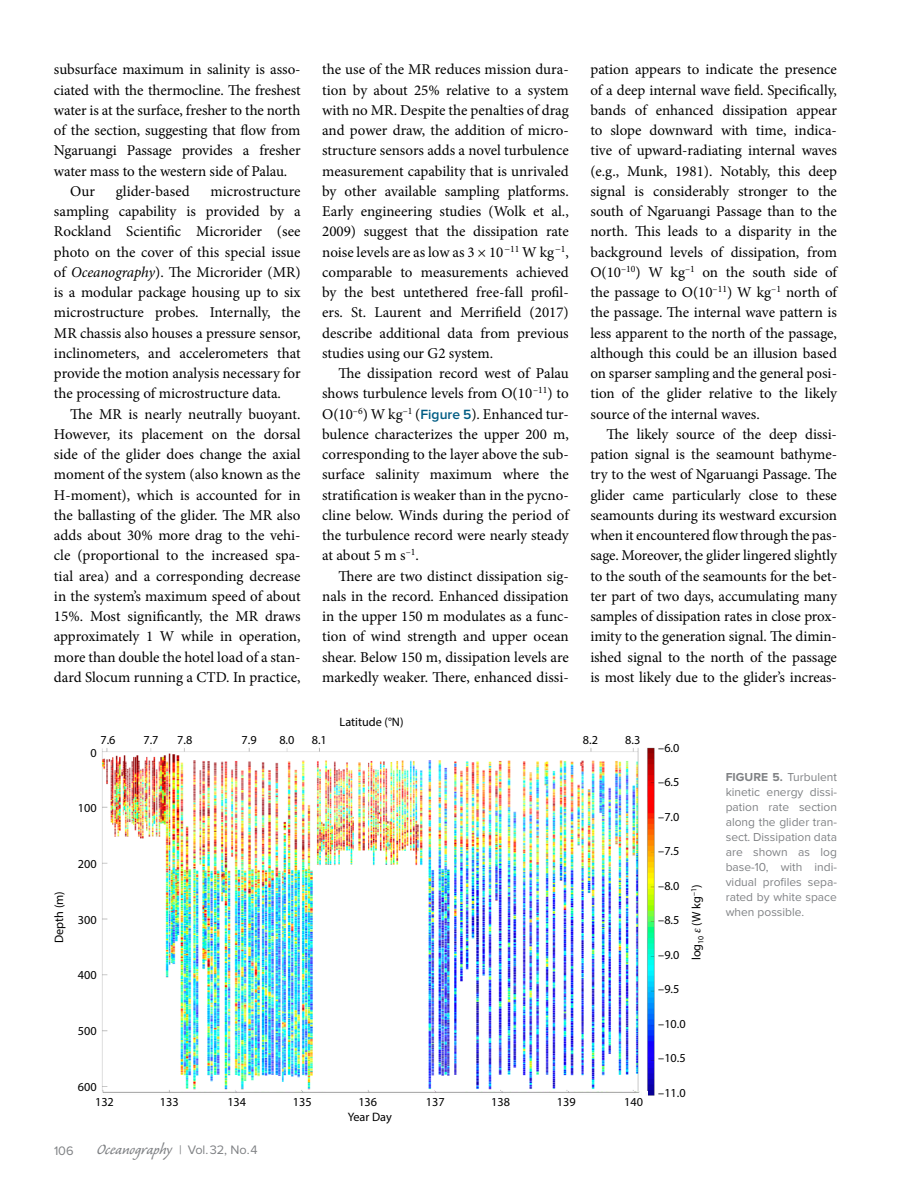
<style>
.page{position:relative;width:918px;height:1188px;background:#fff}
.page>*{position:absolute;margin:0;border:0;box-sizing:border-box;transform-origin:0 0}
.t1{font:15px/20.2px "Minion Pro";letter-spacing:-.005em;color:#000;text-align:justify}
.t2{font:12.75px "Proxima Nova";color:#808285}
.t3{font:12.3px "Myriad Pro";color:#000}
.t4{font:12px/15px "Proxima Nova";color:#808285;text-align:justify}
.s1{font-style:italic}
.s2{font-family:"Proxima Nova";font-weight:600;font-size:13.8px;color:#005c83}
.s3{font-family:"Minion Pro";font-style:italic}
.s4{font-family:"Caliban Std";font-size:18.75px}
.s5{font-weight:700}
</style>
<div class="page">
<img style="left:102px;top:747px;width:553px;height:348px">
<img style="left:102px;top:1091px;width:545px;height:4px">
<p class="t1" style="left:54px;top:59px;width:248px">subsurface maximum in salinity is asso-</p>
<p class="t1" style="left:54px;top:80px;width:248px">ciated with the thermocline. The freshest</p>
<p class="t1" style="left:54px;top:100px;width:248px">water is at the surface, fresher to the north</p>
<p class="t1" style="left:54px;top:120px;width:248px">of the section, suggesting that flow from</p>
<p class="t1" style="left:54px;top:140px;width:248px">Ngaruangi Passage provides a fresher</p>
<p class="t1" style="left:54px;top:161px;width:235px">water mass to the western side of Palau.</p>
<p class="t1" style="left:70px;top:181px;width:26px">Our</p>
<p class="t1" style="left:116px;top:181px;width:76px">glider-based</p>
<p class="t1" style="left:54px;top:181px;width:248px;text-indent:157px">microstructure sampling capability is provided by a Rockland Scientific Microrider (see photo on the cover of this special issue of <span class="s1">Oceanography</span>). The Microrider (MR) is a modular package housing up to six microstructure probes. Internally, the MR chassis also houses a pressure sensor, inclinometers, and accelerometers that provide the motion analysis necessary for the processing of microstructure data.</p>
<p class="t1" style="left:54px;top:404px;width:248px;text-indent:16px">The MR is nearly neutrally buoyant.<br>However, its placement on the dorsal side of the glider does change the axial moment of the system (also known as the H-moment), which is accounted for in the ballasting of the glider. The MR also adds about 30% more drag to the vehi&shy;cle (proportional to the increased spa&shy;tial area) and a corresponding decrease in the system’s maximum speed of about 15%. Most significantly, the MR draws approximately 1 W while in operation, more than double the hotel load of a stan&shy;dard Slocum running a CTD. In practice,</p>
<p class="t1" style="left:322px;top:59px;width:248px">the use of the MR reduces mission dura&shy;tion by about 25% relative to a system with no MR. Despite the penalties of drag and power draw, the addition of micro&shy;structure sensors adds a novel turbulence measurement capability that is unrivaled by other available sampling platforms.<br>Early engineering studies (Wolk et al., 2009) suggest that the dissipation rate noise levels are as low as 3 × 10<sup>−11</sup> W kg<sup>−1</sup>, comparable to measurements achieved by the best untethered free-fall profil&shy;ers. St. Laurent and Merrifield (2017) describe additional data from previous studies using our G2 system.</p>
<p class="t1" style="left:322px;top:363px;width:248px;text-indent:16px">The dissipation record west of Palau shows turbulence levels from O(10<sup>–11</sup>) to O(10<sup>–6</sup>) W kg<sup>–1</sup> (<span class="s2">Figure 5</span>). Enhanced tur&shy;bulence characterizes the upper 200 m, corresponding to the layer above the sub&shy;surface salinity maximum where the stratification is weaker than in the pycno&shy;cline below. Winds during the period of the turbulence record were nearly steady at about 5 m s<sup>–1</sup>.</p>
<p class="t1" style="left:322px;top:566px;width:248px;text-indent:16px">There are two distinct dissipation sig&shy;nals in the record. Enhanced dissipation in the upper 150 m modulates as a func&shy;tion of wind strength and upper ocean shear. Below 150 m, dissipation levels are markedly weaker. There, enhanced dissi-</p>
<p class="t3" style="left:340px;top:715px;width:65px">Latitude (°N)</p>
<p class="t1" style="left:590px;top:59px;width:248px">pation appears to indicate the presence of a deep internal wave field. Specifically, bands of enhanced dissipation appear to slope downward with time, indica&shy;tive of upward-radiating internal waves (e.g., Munk, 1981). Notably, this deep signal is considerably stronger to the south of Ngaruangi Passage than to the north. This leads to a disparity in the background levels of dissipation, from O(10<sup>–10</sup>) W kg<sup>–1</sup> on the south side of the passage to O(10<sup>–11</sup>) W kg<sup>–1</sup> north of the passage. The internal wave pattern is less apparent to the north of the passage, although this could be an illusion based on sparser sampling and the general posi&shy;tion of the glider relative to the likely source of the internal waves.</p>
<p class="t1" style="left:590px;top:424px;width:248px;text-indent:16px">The likely source of the deep dissi&shy;pation signal is the seamount bathyme&shy;try to the west of Ngaruangi Passage. The glider came particularly close to these seamounts during its westward excursion when it encountered flow through the pas&shy;sage. Moreover, the glider lingered slightly to the south of the seamounts for the bet&shy;ter part of two days, accumulating many samples of dissipation rates in close prox&shy;imity to the generation signal. The dimin&shy;ished signal to the north of the passage is most likely due to the glider’s increas-</p>
<p class="t3" style="left:100px;top:732px;width:17px">7.6</p>
<p class="t3" style="left:143px;top:732px;width:17px">7.7</p>
<p class="t3" style="left:177px;top:732px;width:17px">7.8</p>
<p class="t3" style="left:242px;top:732px;width:17px">7.9</p>
<p class="t3" style="left:279px;top:732px;width:17px">8.0</p>
<p class="t3" style="left:312px;top:732px;width:17px">8.1</p>
<p class="t3" style="left:583px;top:732px;width:17px">8.2</p>
<p class="t3" style="left:625px;top:732px;width:17px">8.3</p>
<p class="t3" style="left:658px;top:740px;width:23px">–6.0</p>
<p class="t3" style="left:658px;top:775px;width:23px">–6.5</p>
<p class="t3" style="left:658px;top:809px;width:23px">–7.0</p>
<p class="t3" style="left:658px;top:844px;width:23px">–7.5</p>
<p class="t3" style="left:658px;top:878px;width:23px">–8.0</p>
<p class="t3" style="left:658px;top:913px;width:23px">–8.5</p>
<p class="t3" style="left:658px;top:947px;width:23px">–9.0</p>
<p class="t3" style="left:658px;top:982px;width:23px">–9.5</p>
<p class="t3" style="left:658px;top:1016px;width:29px">–10.0</p>
<p class="t3" style="left:658px;top:1051px;width:29px">–10.5</p>
<p class="t3" style="left:658px;top:1085px;width:29px">–11.0</p>
<p class="t3" style="left:90px;top:745px;width:8px">0</p>
<p class="t3" style="left:78px;top:801px;width:20px">100</p>
<p class="t3" style="left:78px;top:856px;width:20px">200</p>
<p class="t3" style="left:52px;top:943px;width:53px;rotate:-90deg">Depth (m)</p>
<p class="t3" style="left:689px;top:960px;width:77px;rotate:-90deg">log<sub>10</sub> <span class="s3">ε</span> (W kg<sup>–1</sup>)</p>
<p class="t3" style="left:78px;top:912px;width:20px">300</p>
<p class="t3" style="left:78px;top:968px;width:20px">400</p>
<p class="t3" style="left:78px;top:1023px;width:20px">500</p>
<p class="t3" style="left:78px;top:1079px;width:20px">600</p>
<p class="t3" style="left:95px;top:1094px;width:20px">132</p>
<p class="t3" style="left:160px;top:1094px;width:20px">133</p>
<p class="t3" style="left:227px;top:1094px;width:20px">134</p>
<p class="t3" style="left:293px;top:1094px;width:20px">135</p>
<p class="t3" style="left:358px;top:1094px;width:20px">136</p>
<p class="t3" style="left:426px;top:1094px;width:20px">137</p>
<p class="t3" style="left:491px;top:1094px;width:20px">138</p>
<p class="t3" style="left:557px;top:1094px;width:20px">139</p>
<p class="t3" style="left:624px;top:1094px;width:20px">140</p>
<p class="t2" style="left:54px;top:1142px;width:205px">106 <span class="s4">Oceanography</span> | Vol.32, No.4</p>
<p class="t3" style="left:348px;top:1110px;width:46px">Year Day</p>
<p class="t4" style="left:726px;top:769px;width:113px"><span class="s5">FIGURE 5.</span> Turbulent kinetic energy dissi&shy;pation rate section along the glider tran&shy;sect. Dissipation data are shown as log base-10, with indi&shy;vidual profiles sepa&shy;rated by white space when possible.</p>
</div>
